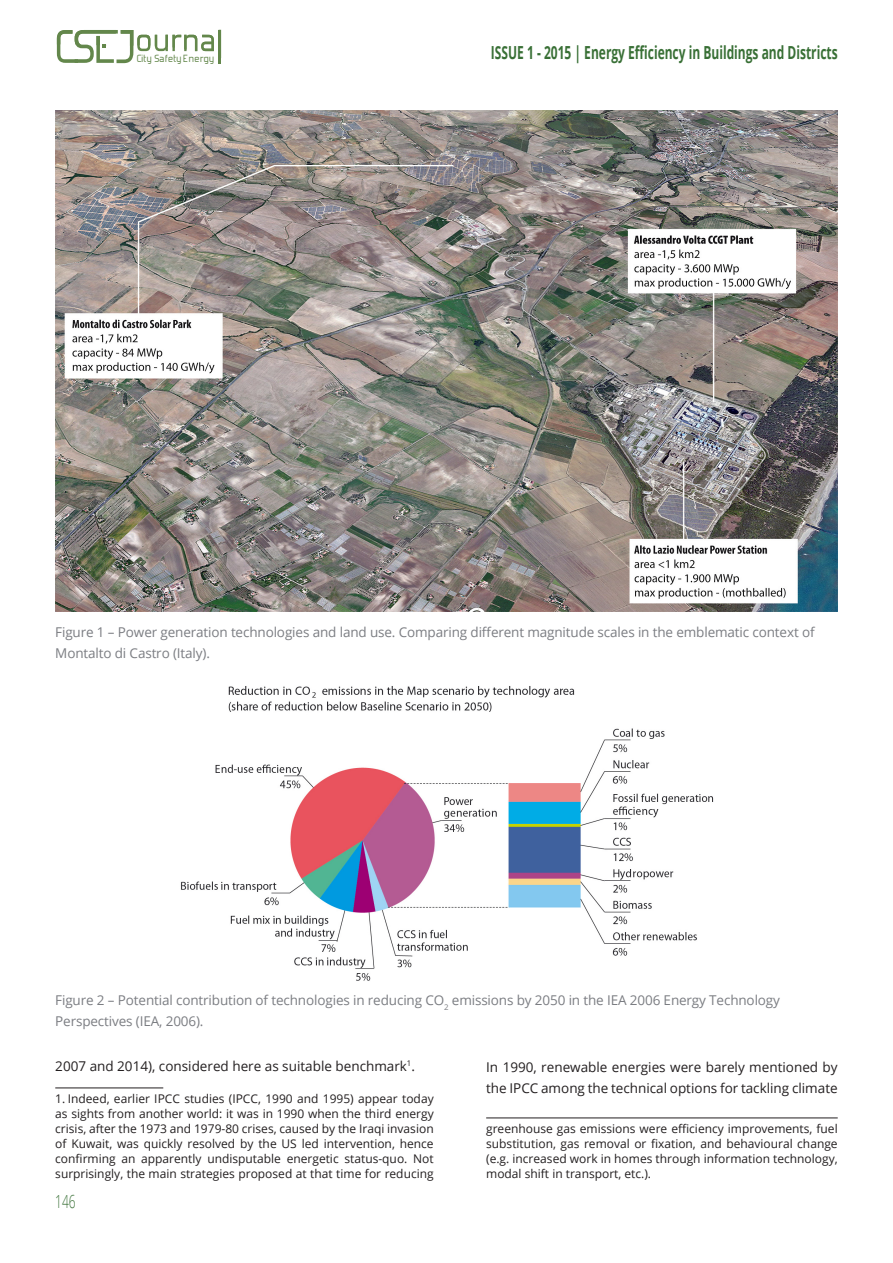
<style>
.page{position:relative;width:893px;height:1263px;background:#fff}
.page>*{position:absolute;margin:0;border:0;box-sizing:border-box;transform-origin:0 0}
.t1{font:700 18px "Open Sans";color:#397036;scale:.67 1}
.t2{font:300 18px "Open Sans";color:#397036;scale:.67 1}
.t3{font:13.5px/21px "Open Sans";letter-spacing:-.01em;color:#7b7d82}
.t4{font:13.5px/21px "Open Sans";color:#231f20}
.t5{font:12.3px "Forgotten Futurist";letter-spacing:.045em;color:#63874b}
.t6{font:12px/15px "Open Sans";color:#231f20;text-align:justify}
</style>
<div class="page">
<svg style="left:57px;top:30px;width:164px;height:33px"></svg>
<hr style="left:55px;top:1087px;width:108px;height:1px;background:#231f20">
<img style="left:55px;top:111px;width:783px;height:500px">
<hr style="left:486px;top:1117px;width:352px;height:1px;background:#231f20">
<img style="left:181px;top:686px;width:533px;height:295px">
<p class="t5" style="left:137px;top:54px;width:79px">City Safety Energy</p>
<h1 class="t1" style="left:491px;top:40px;width:519px">ISSUE 1 - 2015 | Energy Efficiency in Buildings and Districts</h1>
<p class="t3" style="left:55px;top:621px;width:761px">Figure 1 – Power generation technologies and land use. Comparing different magnitude scales in the emblematic context of<br>Montalto di Castro (Italy).</p>
<p class="t3" style="left:55px;top:990px;width:726px">Figure 2 – Potential contribution of technologies in reducing CO<sub>2</sub> emissions by 2050 in the IEA 2006 Energy Technology<br>Perspectives (IEA, 2006).</p>
<p class="t4" style="left:55px;top:1055px;width:361px">2007 and 2014), considered here as suitable benchmark<sup>1</sup>.</p>
<p class="t6" style="left:55px;top:1091px;width:380px">1. Indeed, earlier IPCC studies (IPCC, 1990 and 1995) appear today as sights from another world: it was in 1990 when the third energy crisis, after the 1973 and 1979-80 crises, caused by the Iraqi invasion of Kuwait, was quickly resolved by the US led intervention, hence confirming an apparently undisputable energetic status-quo. Not surprisingly, the main strategies proposed at that time for reducing</p>
<h1 class="t2" style="left:55px;top:1189px;width:32px">146</h1>
<p class="t4" style="left:486px;top:1056px;width:353px">In 1990, renewable energies were barely mentioned by the IPCC among the technical options for tackling climate</p>
<p class="t6" style="left:486px;top:1121px;width:353px">greenhouse gas emissions were efficiency improvements, fuel substitution, gas removal or fixation, and behavioural change (e.g. increased work in homes through information technology, modal shift in transport, etc.).</p>
</div>
